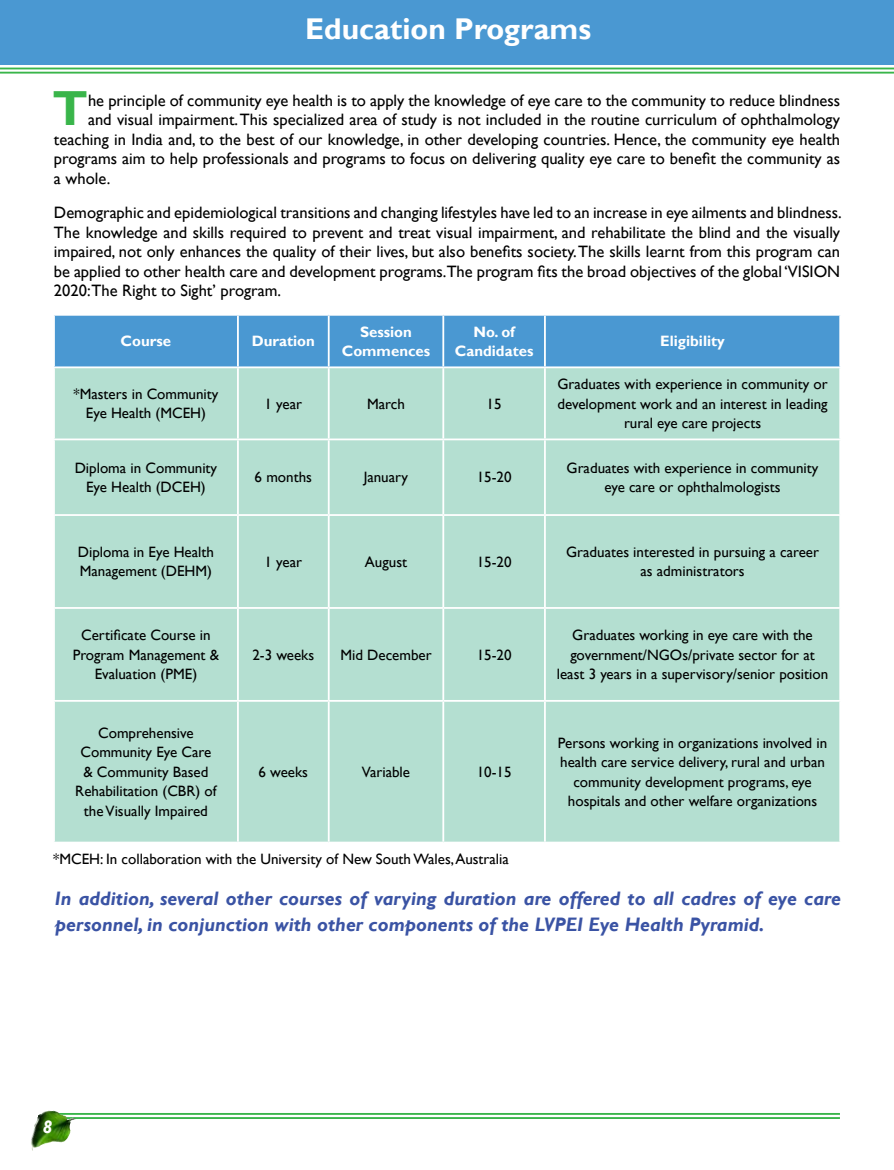
<style>
.page{position:relative;width:894px;height:1170px;background:#fff}
.page>*{position:absolute;margin:0;border:0;box-sizing:border-box;transform-origin:0 0}
.t1{font:700 49.2px "Gill Sans";color:#39b54a}
.t2{font:700 30px "Gill Sans";color:#fff}
.t3{font:italic 700 19.5px/25.5px "Gill Sans";color:#3a53a4}
.t4{font:italic 700 18px "Gill Sans";color:#fff}
.t5{font:16.5px/19.5px "Gill Sans";color:#000;text-align:justify}
.t6{font:15px/19.5px "Gill Sans";color:#000;text-align:center}
.t7{font:700 15px/19.5px "Gill Sans";color:#fff;text-align:center}
</style>
<div class="page">
<div style="left:54px;top:1113px;width:785px;height:6px;background:#51bd60"></div>
<div style="left:0;top:68px;width:893px;height:6px;background:#39b54a"></div>
<hr style="left:54px;top:1115px;width:785px;height:2px;background:#fff">
<hr style="left:0;top:69px;width:893px;height:3px;background:#fff">
<img style="left:31px;top:1110px;width:45px;height:40px">
<div style="left:0;top:0;width:893px;height:65px;background:#4a98d2"></div>
<div style="left:55px;top:316px;width:784px;height:50px;background:#4a98d2"></div>
<div style="left:55px;top:368px;width:784px;height:70px;background:#b4dfd1"></div>
<div style="left:55px;top:440px;width:784px;height:401px;background:#b4dfd1"></div>
<div style="left:55px;top:516px;width:784px;height:91px;background:#b4dfd1"></div>
<hr style="left:237px;top:316px;width:2px;height:50px;background:#fff">
<hr style="left:328px;top:316px;width:1px;height:50px;background:#fff">
<hr style="left:442px;top:316px;width:2px;height:50px;background:#fff">
<hr style="left:544px;top:316px;width:1px;height:50px;background:#fff">
<hr style="left:237px;top:440px;width:2px;height:74px;background:#fff">
<hr style="left:328px;top:440px;width:1px;height:74px;background:#fff">
<hr style="left:442px;top:440px;width:2px;height:74px;background:#fff">
<hr style="left:544px;top:440px;width:1px;height:74px;background:#fff">
<hr style="left:237px;top:609px;width:2px;height:91px;background:#fff">
<hr style="left:328px;top:609px;width:1px;height:91px;background:#fff">
<hr style="left:442px;top:609px;width:2px;height:91px;background:#fff">
<hr style="left:544px;top:609px;width:1px;height:91px;background:#fff">
<hr style="left:53px;top:700px;width:185px;height:2px;background:#fff">
<hr style="left:238px;top:700px;width:90px;height:2px;background:#fff">
<hr style="left:237px;top:702px;width:2px;height:139px;background:#fff">
<hr style="left:328px;top:700px;width:115px;height:2px;background:#fff">
<hr style="left:328px;top:702px;width:1px;height:139px;background:#fff">
<hr style="left:443px;top:700px;width:101px;height:2px;background:#fff">
<hr style="left:442px;top:702px;width:2px;height:139px;background:#fff">
<hr style="left:544px;top:700px;width:296px;height:2px;background:#fff">
<hr style="left:544px;top:702px;width:1px;height:139px;background:#fff">
<hr style="left:237px;top:368px;width:2px;height:70px;background:#fff">
<hr style="left:328px;top:368px;width:1px;height:70px;background:#fff">
<hr style="left:442px;top:368px;width:2px;height:70px;background:#fff">
<hr style="left:544px;top:368px;width:1px;height:70px;background:#fff">
<hr style="left:53px;top:514px;width:185px;height:2px;background:#fff">
<hr style="left:238px;top:514px;width:90px;height:2px;background:#fff">
<hr style="left:328px;top:514px;width:115px;height:2px;background:#fff">
<hr style="left:443px;top:514px;width:101px;height:2px;background:#fff">
<hr style="left:544px;top:514px;width:296px;height:2px;background:#fff">
<hr style="left:237px;top:516px;width:2px;height:91px;background:#fff">
<hr style="left:328px;top:516px;width:1px;height:91px;background:#fff">
<hr style="left:442px;top:516px;width:2px;height:91px;background:#fff">
<hr style="left:544px;top:516px;width:1px;height:91px;background:#fff">
<hr style="left:53px;top:607px;width:185px;height:2px;background:#fff">
<hr style="left:238px;top:607px;width:90px;height:2px;background:#fff">
<hr style="left:328px;top:607px;width:115px;height:2px;background:#fff">
<hr style="left:443px;top:607px;width:101px;height:2px;background:#fff">
<hr style="left:544px;top:607px;width:296px;height:2px;background:#fff">
<h2 class="t2" style="left:305px;top:11px;width:287px">Education Programs</h2>
<h1 class="t1" style="left:53px;top:79px;width:37px">T</h1>
<p class="t5" style="left:88px;top:91px;width:753px">he principle of community eye health is to apply the knowledge of eye care to the community to reduce blindness</p>
<p class="t5" style="left:88px;top:110px;width:753px">and visual impairment. This specialized area of study is not included in the routine curriculum of ophthalmology</p>
<p class="t5" style="left:54px;top:130px;width:787px">teaching in India and, to the best of our knowledge, in other developing countries. Hence, the community eye health</p>
<p class="t5" style="left:54px;top:149px;width:787px">programs aim to help professionals and programs to focus on delivering quality eye care to benefit the community as</p>
<p class="t5" style="left:54px;top:169px;width:58px">a whole.</p>
<p class="t5" style="left:54px;top:203px;width:789px">Demographic and epidemiological transitions and changing lifestyles have led to an increase in eye ailments and blindness.<br>The knowledge and skills required to prevent and treat visual impairment, and rehabilitate the blind and the visually impaired, not only enhances the quality of their lives, but also benefits society. The skills learnt from this program can be applied to other health care and development programs.The program fits the broad objectives of the global ‘VISION 2020:The Right to Sight’ program.</p>
<p class="t7" style="left:120px;top:332px;width:52px">Course</p>
<p class="t7" style="left:251px;top:332px;width:65px">Duration</p>
<p class="t7" style="left:341px;top:322px;width:90px">Session<br>Commences</p>
<p class="t7" style="left:454px;top:322px;width:80px">No. of<br>Candidates</p>
<p class="t7" style="left:660px;top:332px;width:66px">Eligibility</p>
<p class="t6" style="left:73px;top:384px;width:146px">*Masters in Community<br>Eye Health (MCEH)</p>
<p class="t6" style="left:264px;top:394px;width:39px">1 year</p>
<p class="t6" style="left:367px;top:394px;width:39px">March</p>
<p class="t6" style="left:486px;top:394px;width:16px">15</p>
<p class="t6" style="left:557px;top:374px;width:272px">Graduates with experience in community or development work and an interest in leading rural eye care projects</p>
<p class="t6" style="left:75px;top:458px;width:144px">Diploma in Community<br>Eye Health (DCEH)</p>
<p class="t6" style="left:254px;top:468px;width:59px">6 months</p>
<p class="t6" style="left:363px;top:468px;width:46px">January</p>
<p class="t6" style="left:476px;top:468px;width:36px">15-20</p>
<p class="t6" style="left:566px;top:458px;width:253px">Graduates with experience in community eye care or ophthalmologists</p>
<p class="t6" style="left:78px;top:542px;width:138px;text-align:left">Diploma in Eye Health<br>Management (DEHM)</p>
<p class="t6" style="left:264px;top:552px;width:39px">1 year</p>
<p class="t6" style="left:365px;top:552px;width:44px">August</p>
<p class="t6" style="left:476px;top:552px;width:36px">15-20</p>
<p class="t6" style="left:566px;top:542px;width:254px">Graduates interested in pursuing a career as administrators</p>
<p class="t6" style="left:73px;top:625px;width:148px">Certificate Course in<br>Program Management &amp;<br>Evaluation (PME)</p>
<p class="t6" style="left:75px;top:723px;width:143px">Comprehensive<br>Community Eye Care &amp; Community Based<br>Rehabilitation (CBR) of the Visually Impaired</p>
<p class="t6" style="left:252px;top:645px;width:63px">2-3 weeks</p>
<p class="t6" style="left:340px;top:645px;width:93px">Mid December</p>
<p class="t6" style="left:476px;top:645px;width:36px">15-20</p>
<p class="t6" style="left:258px;top:762px;width:51px">6 weeks</p>
<p class="t6" style="left:362px;top:762px;width:50px">Variable</p>
<p class="t6" style="left:476px;top:762px;width:36px">10-15</p>
<p class="t6" style="left:53px;top:850px;width:457px">*MCEH: In collaboration with the University of New South Wales, Australia</p>
<p class="t6" style="left:556px;top:625px;width:273px">Graduates working in eye care with the government/NGOs/private sector for at least 3 years in a supervisory/senior position</p>
<p class="t6" style="left:557px;top:733px;width:271px">Persons working in organizations involved in health care service delivery, rural and urban community development programs, eye hospitals and other welfare organizations</p>
<h3 class="t3" style="left:55px;top:886px;width:787px">In addition, several other courses of varying duration are offered to all cadres of eye care personnel, in conjunction with other components of the LVPEI Eye Health Pyramid.</h3>
<p class="t4" style="left:43px;top:1116px;width:11px">8</p>
</div>
